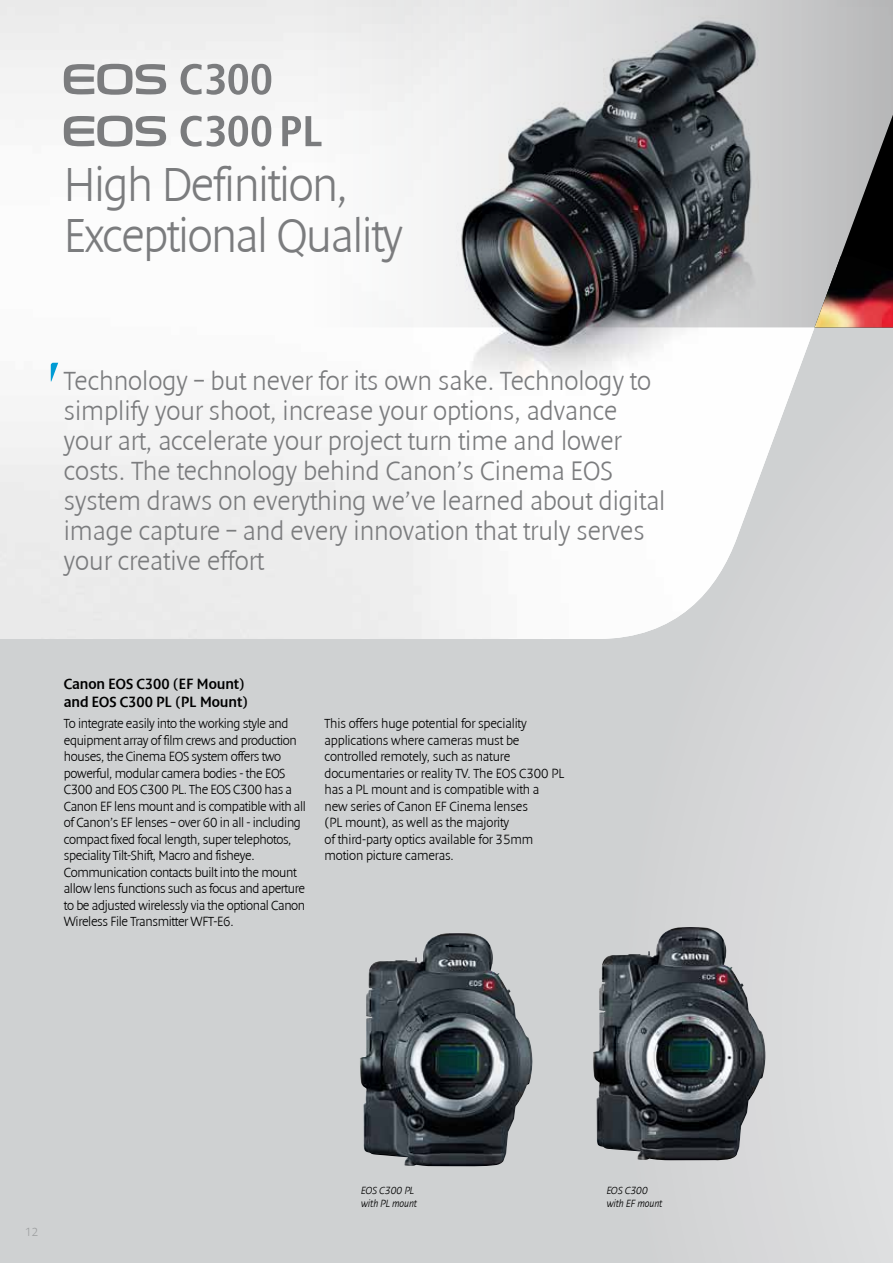
<style>
.page{position:relative;width:893px;height:1263px;background:#fff}
.page>*{position:absolute;margin:0;border:0;box-sizing:border-box;transform-origin:0 0}
.t1{font:300 48px/51px "Denda New";letter-spacing:-.03em;color:#7b7c7e}
.t2{font:300 27px/30px "Denda New";color:#7b7c7e}
.t3{font:15px/18px "Denda New";letter-spacing:-.01em;color:#000}
.t4{font:300 13.5px/16.5px "Denda New";letter-spacing:-.025em;color:#000}
.t5{font:300 12px "Denda New";color:#9c9e9f}
.t6{font:italic 300 10.5px/13.5px "Denda New";letter-spacing:-.01em;color:#000}
</style>
<div class="page">
<div style="left:0;top:0;width:893px;height:1263px;background:linear-gradient(to right,#cccecf,#d7d8d9)"></div>
<img style="left:0;top:327px;width:893px;height:312px">
<svg style="left:51px;top:363px;width:7px;height:18px"></svg>
<svg style="left:0;top:0;width:814px;height:327px"></svg>
<svg style="left:814px;top:0;width:79px;height:256px;background:#9b9b9c"></svg>
<svg style="left:64px;top:64px;width:102px;height:31px"></svg>
<svg style="left:181px;top:64px;width:90px;height:31px"></svg>
<svg style="left:64px;top:116px;width:102px;height:31px"></svg>
<svg style="left:181px;top:116px;width:90px;height:31px"></svg>
<svg style="left:282px;top:116px;width:39px;height:30px"></svg>
<img style="left:814px;top:256px;width:79px;height:71px">
<img style="left:593px;top:927px;width:174px;height:234px">
<img style="left:360px;top:933px;width:177px;height:233px">
<h1 class="t1" style="left:64px;top:160px;width:341px">High Definition,<br>Exceptional Quality</h1>
<p class="t2" style="left:64px;top:366px;width:603px">Technology – but never for its own sake. Technology to simplify your shoot, increase your options, advance your art, accelerate your project turn time and lower costs. The technology behind Canon’s Cinema EOS system draws on everything we’ve learned about digital image capture – and every innovation that truly serves your creative effort</p>
<p class="t3" style="left:64px;top:675px;width:186px">Canon EOS C300 (EF Mount) and EOS C300 PL (PL Mount)</p>
<p class="t4" style="left:64px;top:715px;width:244px">To integrate easily into the working style and equipment array of film crews and production houses, the Cinema EOS system offers two powerful, modular camera bodies - the EOS C300 and EOS C300 PL. The EOS C300 has a Canon EF lens mount and is compatible with all of Canon’s EF lenses – over 60 in all - including compact fixed focal length, super telephotos, speciality Tilt-Shift, Macro and fisheye.<br>Communication contacts built into the mount allow lens functions such as focus and aperture to be adjusted wirelessly via the optional Canon Wireless File Transmitter WFT-E6.</p>
<p class="t4" style="left:325px;top:715px;width:241px">This offers huge potential for speciality applications where cameras must be controlled remotely, such as nature documentaries or reality TV. The EOS C300 PL has a PL mount and is compatible with a new series of Canon EF Cinema lenses<br>(PL mount), as well as the majority<br>of third-party optics available for 35mm motion picture cameras.</p>
<p class="t5" style="left:25px;top:1225px;width:15px">12</p>
<p class="t6" style="left:361px;top:1183px;width:57px">EOS C300 PL with PL mount</p>
<p class="t6" style="left:607px;top:1183px;width:57px">EOS C300 with EF mount</p>
</div>
